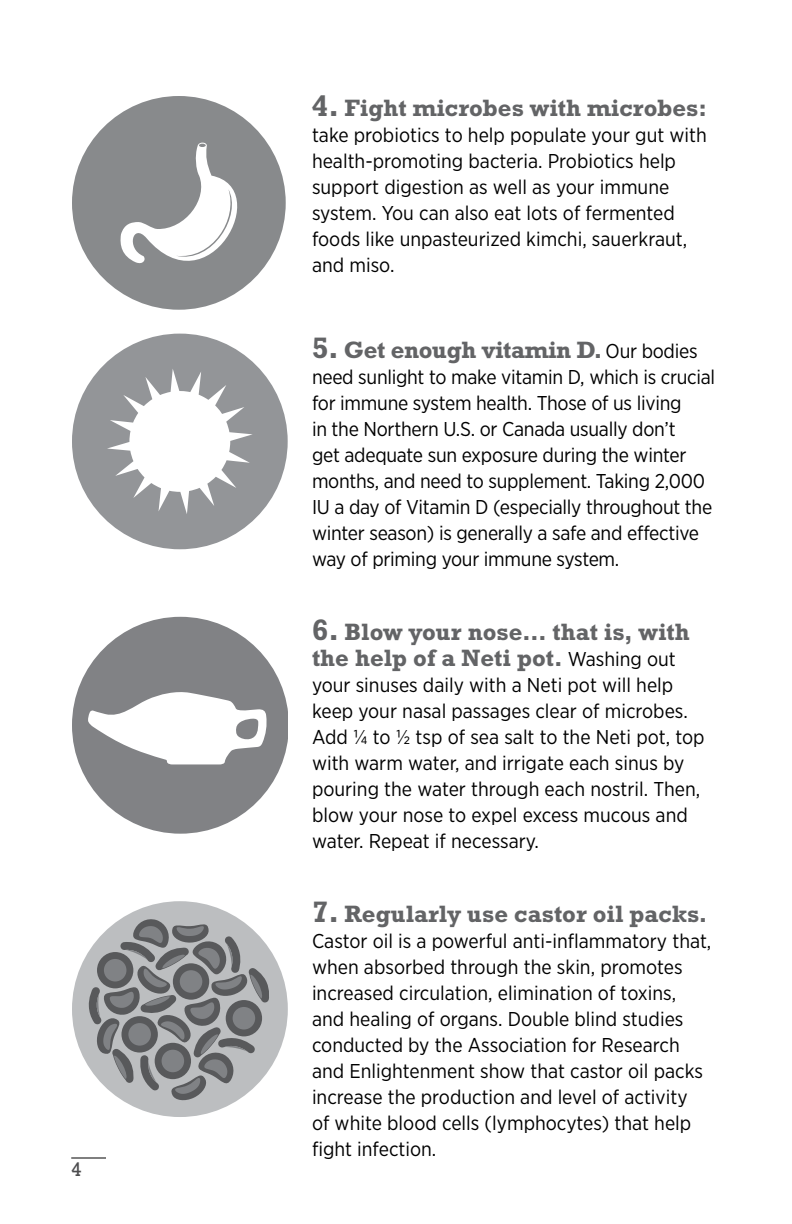
<style>
.page{position:relative;width:792px;height:1224px;background:#fff}
.page>*{position:absolute;margin:0;border:0;box-sizing:border-box;transform-origin:0 0}
.t1{font:700 24px/26px "Rockwell Std";color:#636466}
.t2{font:20px/26px "Gotham Narrow";color:#000}
.t3{font:20px "Rockwell Std";color:#4d4d4f}
.s1{font-size:30px}
.s2{font-family:"Gotham Narrow";font-weight:400;font-size:20px;color:#000}
</style>
<div class="page">
<hr style="left:71px;top:1158px;width:35px;height:1px;background:#000">
<div style="left:72px;top:334px;width:216px;height:215px;background:#939598;border-radius:50%"></div>
<svg style="left:107px;top:369px;width:145px;height:145px"></svg>
<div style="left:72px;top:617px;width:216px;height:217px;background:#818285;border-radius:50%"></div>
<svg style="left:88px;top:692px;width:179px;height:72px"></svg>
<div style="left:72px;top:901px;width:216px;height:216px;background:#bcbec0;border-radius:50%"></div>
<svg style="left:88px;top:917px;width:182px;height:185px"></svg>
<div style="left:72px;top:96px;width:214px;height:214px;background:#888a8c;border-radius:50%"></div>
<svg style="left:119px;top:141px;width:156px;height:169px"></svg>
<p class="t3" style="left:71px;top:1158px;width:12px">4</p>
<p class="t1" style="left:312px;top:95px;width:396px"><span class="s1">4.</span> Fight microbes with microbes:</p>
<p class="t2" style="left:312px;top:122px;width:396px">take probiotics to help populate your gut with health-promoting bacteria. Probiotics help support digestion as well as your immune system. You can also eat lots of fermented foods like unpasteurized kimchi, sauerkraut, and miso.</p>
<p class="t1" style="left:312px;top:337px;width:387px"><span class="s1">5.</span> Get enough vitamin D. <span class="s2">Our bodies</span></p>
<p class="t2" style="left:312px;top:364px;width:405px">need sunlight to make vitamin D, which is crucial for immune system health. Those of us living<br>in the Northern U.S. or Canada usually don’t<br>get adequate sun exposure during the winter months, and need to supplement. Taking 2,000<br>IU a day of Vitamin D (especially throughout the winter season) is generally a safe and effective way of priming your immune system.</p>
<p class="t1" style="left:312px;top:619px;width:379px"><span class="s1">6.</span> Blow your nose… that is, with the help of a Neti pot. <span class="s2">Washing out</span></p>
<p class="t2" style="left:312px;top:672px;width:394px">your sinuses daily with a Neti pot will help keep your nasal passages clear of microbes.<br>Add ¼ to ½ tsp of sea salt to the Neti pot, top with warm water, and irrigate each sinus by pouring the water through each nostril. Then, blow your nose to expel excess mucous and water. Repeat if necessary.</p>
<p class="t1" style="left:312px;top:901px;width:397px"><span class="s1">7.</span> Regularly use castor oil packs.</p>
<p class="t2" style="left:312px;top:928px;width:401px">Castor oil is a powerful anti-inflammatory that, when absorbed through the skin, promotes increased circulation, elimination of toxins, and healing of organs. Double blind studies conducted by the Association for Research and Enlightenment show that castor oil packs increase the production and level of activity<br>of white blood cells (lymphocytes) that help fight infection.</p>
</div>
